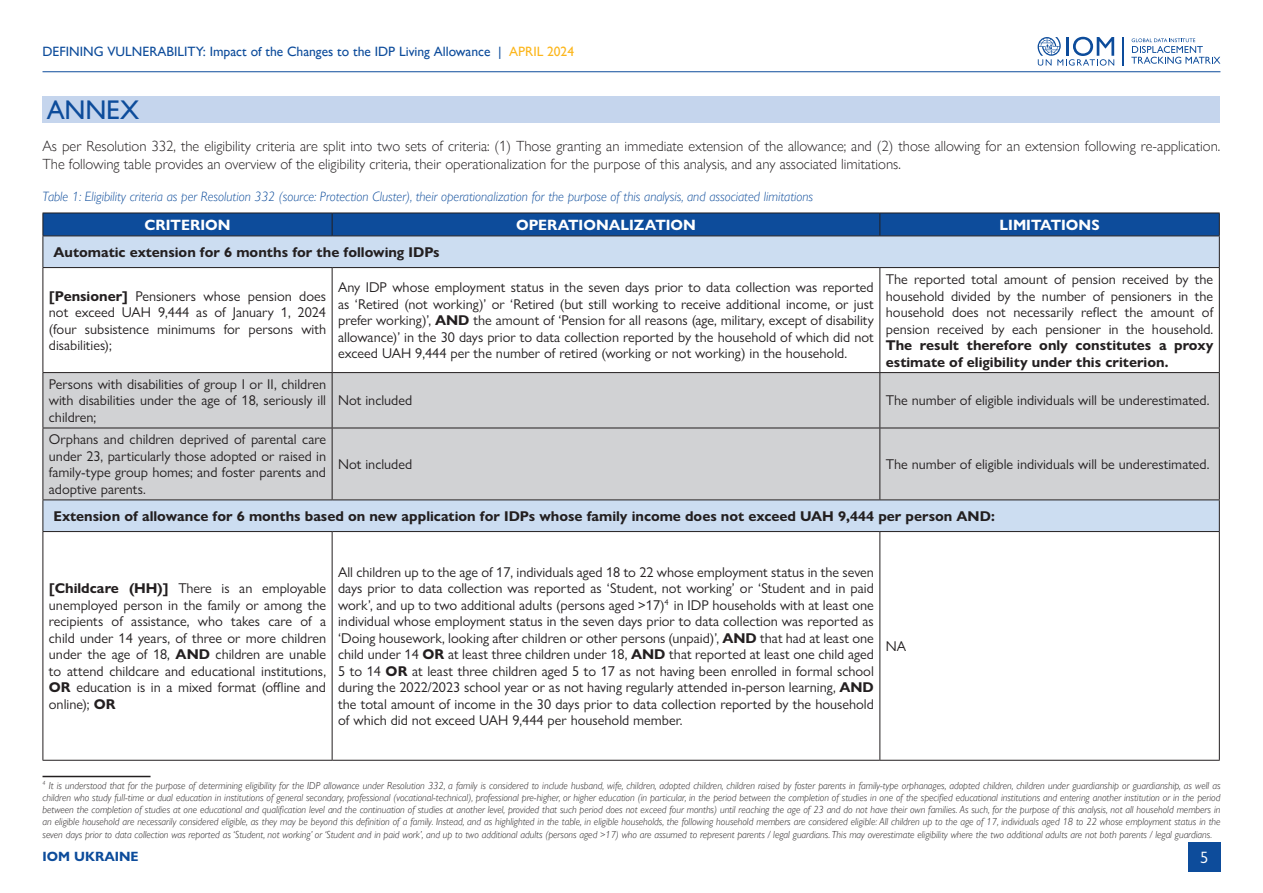
<style>
.page{position:relative;width:1263px;height:893px;background:#fff}
.page>*{position:absolute;margin:0;border:0;box-sizing:border-box;transform-origin:0 0}
.Paragraph_Style_1{font:27px "Gill Sans Nova";letter-spacing:-.01em;color:#0d4c9b}
.t1{font:16.5px "Gill Sans Nova";color:#fff}
.t2{font:700 15px "Gill Sans Nova";color:#fff}
.Paragraph_Style_2{font:300 14.7px/18px "Gill Sans Nova";color:#231f20}
.t3{font:14.25px/16.5px "Gill Sans Nova";color:#231f20;text-align:justify}
.t4{font:700 14.25px "Gill Sans Nova";color:#231f20}
.title_pic{font:italic 300 13.5px "Gill Sans Nova";color:#0d4c9b}
.t5{font:500 13.5px "Gill Sans Nova";color:#0d4c9b}
.t6{font:700 13.5px "Gill Sans Nova";color:#0d4c9b}
.t7{font:italic 300 10.2px/12.3px "Gill Sans Nova";color:#231f20;text-align:justify}
.s1{color:#fcb61c}
.s2{font-weight:700}
</style>
<div class="page">
<hr style="left:43px;top:71px;width:1177px;height:1px;background:#0d4c9b">
<svg style="left:1122px;top:37px;width:1px;height:29px"></svg>
<svg style="left:1037px;top:37px;width:77px;height:29px"></svg>
<svg style="left:1131px;top:38px;width:89px;height:26px"></svg>
<div style="left:1188px;top:842px;width:32px;height:29px;background:#0d4c9b"></div>
<svg style="left:44px;top:237px;width:1175px;height:294px"></svg>
<div style="left:44px;top:373px;width:1175px;height:126px;background:#d1d2d4"></div>
<hr style="left:43px;top:236px;width:1px;height:31px;background:#231f20">
<hr style="left:1219px;top:236px;width:1px;height:31px;background:#231f20">
<hr style="left:43px;top:267px;width:289px;height:1px;background:#231f20">
<hr style="left:43px;top:268px;width:1px;height:104px;background:#231f20">
<hr style="left:332px;top:267px;width:548px;height:1px;background:#231f20">
<hr style="left:332px;top:268px;width:1px;height:104px;background:#231f20">
<hr style="left:880px;top:267px;width:340px;height:1px;background:#231f20">
<hr style="left:879px;top:268px;width:1px;height:104px;background:#231f20">
<hr style="left:1219px;top:268px;width:1px;height:104px;background:#231f20">
<hr style="left:43px;top:372px;width:289px;height:1px;background:#231f20">
<hr style="left:43px;top:373px;width:1px;height:55px;background:#231f20">
<hr style="left:332px;top:372px;width:548px;height:1px;background:#231f20">
<hr style="left:332px;top:373px;width:1px;height:55px;background:#231f20">
<hr style="left:880px;top:372px;width:340px;height:1px;background:#231f20">
<hr style="left:879px;top:373px;width:1px;height:55px;background:#231f20">
<hr style="left:1219px;top:373px;width:1px;height:55px;background:#231f20">
<hr style="left:43px;top:428px;width:289px;height:1px;background:#231f20">
<hr style="left:43px;top:428px;width:1px;height:71px;background:#231f20">
<hr style="left:332px;top:428px;width:548px;height:1px;background:#231f20">
<hr style="left:332px;top:428px;width:1px;height:71px;background:#231f20">
<hr style="left:880px;top:428px;width:340px;height:1px;background:#231f20">
<hr style="left:879px;top:428px;width:1px;height:71px;background:#231f20">
<hr style="left:1219px;top:428px;width:1px;height:71px;background:#231f20">
<hr style="left:43px;top:499px;width:289px;height:1px;background:#231f20">
<hr style="left:43px;top:500px;width:1px;height:31px;background:#231f20">
<hr style="left:332px;top:499px;width:548px;height:1px;background:#231f20">
<hr style="left:880px;top:499px;width:340px;height:1px;background:#231f20">
<hr style="left:1219px;top:500px;width:1px;height:31px;background:#231f20">
<hr style="left:43px;top:531px;width:289px;height:1px;background:#231f20">
<hr style="left:43px;top:532px;width:1px;height:228px;background:#231f20">
<hr style="left:332px;top:531px;width:548px;height:1px;background:#231f20">
<hr style="left:332px;top:532px;width:1px;height:228px;background:#231f20">
<hr style="left:880px;top:531px;width:340px;height:1px;background:#231f20">
<hr style="left:879px;top:532px;width:1px;height:228px;background:#231f20">
<hr style="left:1219px;top:532px;width:1px;height:228px;background:#231f20">
<hr style="left:43px;top:760px;width:289px;height:1px;background:#231f20">
<hr style="left:332px;top:760px;width:548px;height:1px;background:#231f20">
<hr style="left:880px;top:760px;width:340px;height:1px;background:#231f20">
<svg style="left:43px;top:213px;width:1177px;height:23px;background:#0e4a95"></svg>
<hr style="left:43px;top:236px;width:289px;height:1px;background:#231f20">
<hr style="left:332px;top:236px;width:548px;height:1px;background:#231f20">
<hr style="left:880px;top:236px;width:340px;height:1px;background:#231f20">
<hr style="left:43px;top:776px;width:108px;height:1px;background:#231f20">
<div style="left:43px;top:96px;width:1177px;height:27px;background:#c5d5ed"></div>
<p class="t5" style="left:43px;top:43px;width:533px">DEFINING VULNERABILITY: Impact of the Changes to the IDP Living Allowance | <span class="s1">APRIL 2024</span></p>
<p class="Paragraph_Style_1" style="left:47px;top:94px;width:94px">ANNEX</p>
<p class="Paragraph_Style_2" style="left:43px;top:138px;width:1179px">As per Resolution 332, the eligibility criteria are split into two sets of criteria: (1) Those granting an immediate extension of the allowance; and (2) those allowing for an extension following re-application.<br>The following table provides an overview of the eligibility criteria, their operationalization for the purpose of this analysis, and any associated limitations.</p>
<p class="title_pic" style="left:43px;top:189px;width:772px">Table 1: Eligibility criteria as per Resolution 332 (source: Protection Cluster), their operationalization for the purpose of this analysis, and associated limitations</p>
<p class="t2" style="left:144px;top:215px;width:88px">CRITERION</p>
<p class="t2" style="left:516px;top:215px;width:181px">OPERATIONALIZATION</p>
<p class="t2" style="left:999px;top:215px;width:102px">LIMITATIONS</p>
<p class="t4" style="left:54px;top:243px;width:388px">Automatic extension for 6 months for the following IDPs</p>
<p class="t3" style="left:49px;top:287px;width:279px"><span class="s2">[Pensioner]</span> Pensioners whose pension does not exceed UAH 9,444 as of January 1, 2024 (four subsistence minimums for persons with disabilities);</p>
<p class="t3" style="left:338px;top:279px;width:537px">Any IDP whose employment status in the seven days prior to data collection was reported as ‘Retired (not working)’ or ‘Retired (but still working to receive additional income, or just prefer working)’, <span class="s2">AND</span> the amount of ‘Pension for all reasons (age, military, except of disability allowance)’ in the 30 days prior to data collection reported by the household of which did not exceed UAH 9,444 per the number of retired (working or not working) in the household.</p>
<p class="t3" style="left:886px;top:271px;width:329px">The reported total amount of pension received by the household divided by the number of pensioners in the household does not necessarily reflect the amount of pension received by each pensioner in the household.<br><span class="s2">The result therefore only constitutes a proxy estimate of eligibility under this criterion.</span></p>
<p class="t3" style="left:49px;top:376px;width:279px">Persons with disabilities of group I or II, children with disabilities under the age of 18, seriously ill children;</p>
<p class="t3" style="left:338px;top:392px;width:76px">Not included</p>
<p class="t3" style="left:886px;top:392px;width:325px">The number of eligible individuals will be underestimated.</p>
<p class="t3" style="left:49px;top:431px;width:279px">Orphans and children deprived of parental care under 23, particularly those adopted or raised in family-type group homes; and foster parents and adoptive parents.</p>
<p class="t3" style="left:338px;top:456px;width:76px">Not included</p>
<p class="t3" style="left:886px;top:456px;width:325px">The number of eligible individuals will be underestimated.</p>
<p class="t4" style="left:54px;top:507px;width:943px">Extension of allowance for 6 months based on new application for IDPs whose family income does not exceed UAH 9,444 per person AND:</p>
<p class="t3" style="left:49px;top:580px;width:279px"><span class="s2">[Childcare (HH)]</span> There is an employable unemployed person in the family or among the recipients of assistance, who takes care of a child under 14 years, of three or more children under the age of 18, <span class="s2">AND</span> children are unable to attend childcare and educational institutions, <span class="s2">OR</span> education is in a mixed format (offline and online); <span class="s2">OR</span></p>
<p class="t3" style="left:338px;top:564px;width:537px">All children up to the age of 17, individuals aged 18 to 22 whose employment status in the seven days prior to data collection was reported as ‘Student, not working’ or ‘Student and in paid work’, and up to two additional adults (persons aged &gt;17)<sup>4</sup><sup>1</sup> in IDP households with at least one individual whose employment status in the seven days prior to data collection was reported as ‘Doing housework, looking after children or other persons (unpaid)’, <span class="s2">AND</span> that had at least one child under 14 <span class="s2">OR</span> at least three children under 18, <span class="s2">AND</span> that reported at least one child aged 5 to 14 <span class="s2">OR</span> at least three children aged 5 to 17 as not having been enrolled in formal school during the 2022/2023 school year or as not having regularly attended in-person learning, <span class="s2">AND </span>the total amount of income in the 30 days prior to data collection reported by the household of which did not exceed UAH 9,444 per household member.</p>
<p class="t3" style="left:886px;top:638px;width:22px">NA</p>
<p class="t7" style="left:43px;top:779px;width:1179px"><sup>4</sup> It is understood that for the purpose of determining eligibility for the IDP allowance under Resolution 332, a family is considered to include husband, wife, children, adopted children, children raised by foster parents in family-type orphanages, adopted children, children under guardianship or guardianship, as well as children who study full-time or dual education in institutions of general secondary, professional (vocational-technical), professional pre-higher, or higher education (in particular, in the period between the completion of studies in one of the specified educational institutions and entering another institution or in the period between the completion of studies at one educational and qualification level and the continuation of studies at another level, provided that such period does not exceed four months) until reaching the age of 23 and do not have their own families. As such, for the purpose of this analysis, not all household members in an eligible household are necessarily considered eligible, as they may be beyond this definition of a family. Instead, and as highlighted in the table, in eligible households, the following household members are considered eligible: All children up to the age of 17, individuals aged 18 to 22 whose employment status in the seven days prior to data collection was reported as ‘Student, not working’ or ‘Student and in paid work’, and up to two additional adults (persons aged &gt;17) who are assumed to represent parents / legal guardians. This may overestimate eligibility where the two additional adults are not both parents / legal guardians.</p>
<p class="t6" style="left:43px;top:848px;width:98px">IOM UKRAINE</p>
<p class="t1" style="left:1200px;top:847px;width:10px">5</p>
</div>
